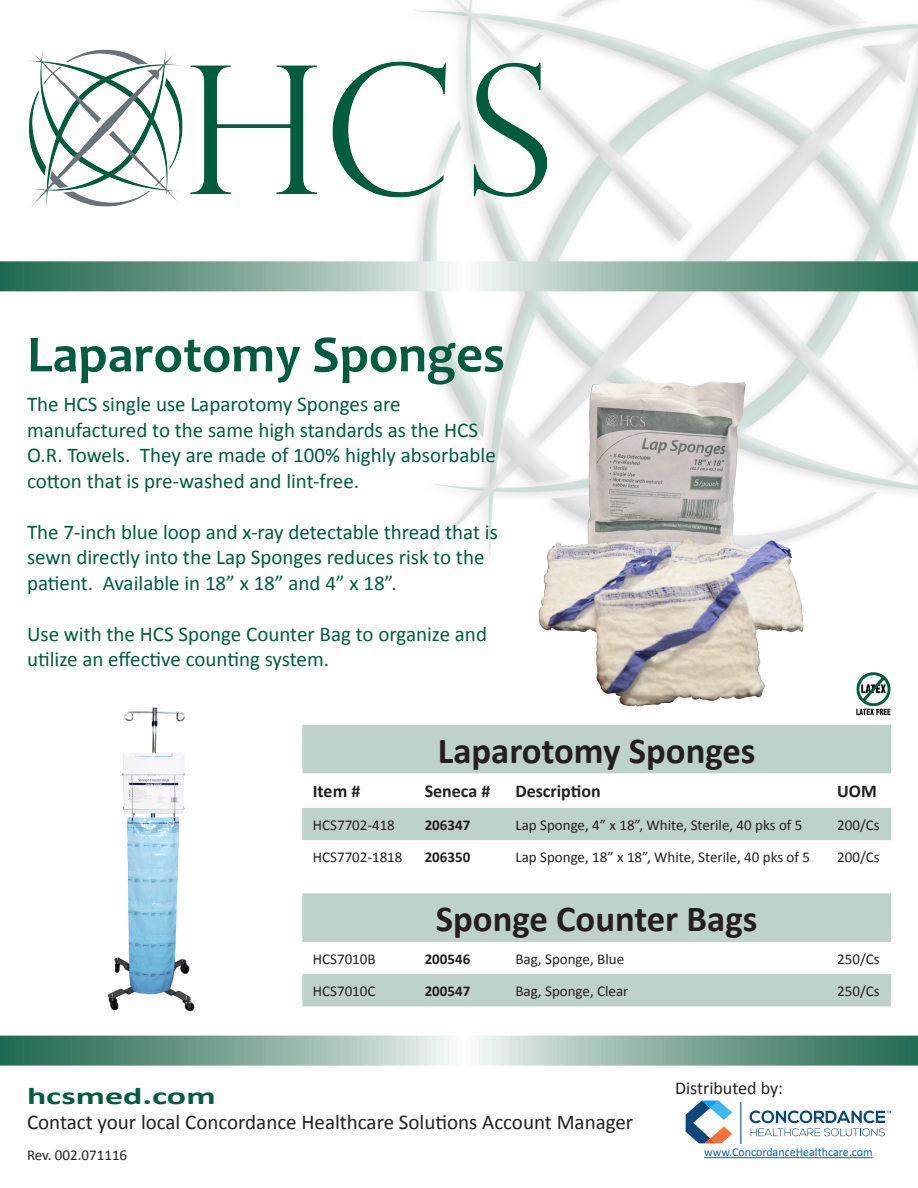
<style>
.page{position:relative;width:918px;height:1188px;background:#fff}
.page>*{position:absolute;margin:0;border:0;box-sizing:border-box;transform-origin:0 0}
.t1{font:700 52.5px "Candara";color:#005c41}
.t2{font:700 36.75px "Calibri";color:#231f20}
.t3{font:700 24px "Calibri";color:#005c41;scale:1.5 1}
.t4{font:21px/25.5px "Calibri";color:#005c41}
.t5{font:21px "Calibri";color:#231f20}
.t6{font:700 18px "Calibri";color:#231f20}
.t7{font:18px "Calibri";color:#231f20}
.t8{font:15px "Calibri";color:#231f20}
.t9{font:700 15px "Calibri";color:#231f20}
.t10{font:12px "Calibri";color:#0068a9}
</style>
<div class="page">
<img style="left:392px;top:0;width:526px;height:561px">
<div style="left:6px;top:29px;width:562px;height:200px;background:#fff"></div>
<img style="left:27px;top:49px;width:520px;height:160px">
<svg style="left:0;top:261px;width:918px;height:30px;background:#84ab9b"></svg>
<svg style="left:0;top:1036px;width:918px;height:30px;background:#84ab9c"></svg>
<img style="left:856px;top:673px;width:35px;height:43px">
<img style="left:107px;top:707px;width:88px;height:305px">
<svg style="left:302px;top:725px;width:589px;height:281px;fill:#bdd2c9"></svg>
<hr style="left:704px;top:1157px;width:169px;height:1px;background:#0068a9">
<svg style="left:686px;top:1101px;width:46px;height:42px"></svg>
<hr style="left:741px;top:1102px;width:1px;height:41px;background:#013a71">
<svg style="left:750px;top:1110px;width:141px;height:27px"></svg>
<img style="left:538px;top:376px;width:274px;height:331px">
<p class="t1" style="left:27px;top:321px;width:480px">Laparotomy Sponges</p>
<p class="t4" style="left:27px;top:392px;width:470px">The HCS single use Laparotomy Sponges are manufactured to the same high standards as the HCS O.R. Towels. They are made of 100% highly absorbable cotton that is pre-washed and lint-free.</p>
<p class="t4" style="left:27px;top:519px;width:472px">The 7-inch blue loop and x-ray detectable thread that is sewn directly into the Lap Sponges reduces risk to the patient. Available in 18” x 18” and 4” x 18”.</p>
<p class="t4" style="left:27px;top:621px;width:462px">Use with the HCS Sponge Counter Bag to organize and utilize an effective counting system.</p>
<p class="t2" style="left:438px;top:727px;width:319px">Laparotomy Sponges</p>
<p class="t6" style="left:313px;top:780px;width:49px">Item #</p>
<p class="t6" style="left:425px;top:780px;width:67px">Seneca #</p>
<p class="t6" style="left:515px;top:780px;width:87px">Description</p>
<p class="t6" style="left:837px;top:780px;width:41px">UOM</p>
<p class="t8" style="left:313px;top:815px;width:84px">HCS7702-418</p>
<p class="t9" style="left:425px;top:815px;width:47px">206347</p>
<p class="t8" style="left:515px;top:815px;width:289px">Lap Sponge, 4” x 18”, White, Sterile, 40 pks of 5</p>
<p class="t8" style="left:837px;top:815px;width:44px">200/Cs</p>
<p class="t8" style="left:313px;top:847px;width:91px">HCS7702-1818</p>
<p class="t9" style="left:425px;top:847px;width:47px">206350</p>
<p class="t8" style="left:515px;top:847px;width:296px">Lap Sponge, 18” x 18”, White, Sterile, 40 pks of 5</p>
<p class="t8" style="left:837px;top:847px;width:44px">200/Cs</p>
<p class="t2" style="left:436px;top:896px;width:323px">Sponge Counter Bags</p>
<p class="t8" style="left:313px;top:949px;width:64px">HCS7010B</p>
<p class="t9" style="left:425px;top:949px;width:47px">200546</p>
<p class="t8" style="left:515px;top:949px;width:110px">Bag, Sponge, Blue</p>
<p class="t8" style="left:837px;top:949px;width:44px">250/Cs</p>
<p class="t8" style="left:313px;top:981px;width:64px">HCS7010C</p>
<p class="t9" style="left:425px;top:981px;width:47px">200547</p>
<p class="t8" style="left:515px;top:981px;width:115px">Bag, Sponge, Clear</p>
<p class="t8" style="left:837px;top:981px;width:44px">250/Cs</p>
<p class="t3" style="left:27px;top:1080px;width:127px">hcsmed.com</p>
<p class="t5" style="left:27px;top:1109px;width:608px">Contact your local Concordance Healthcare Solutions Account Manager</p>
<p class="t8" style="left:27px;top:1146px;width:102px">Rev. 002.071116</p>
<p class="t7" style="left:675px;top:1076px;width:110px">Distributed by:</p>
<p class="t10" style="left:704px;top:1145px;width:170px">www.ConcordanceHealthcare.com</p>
</div>
